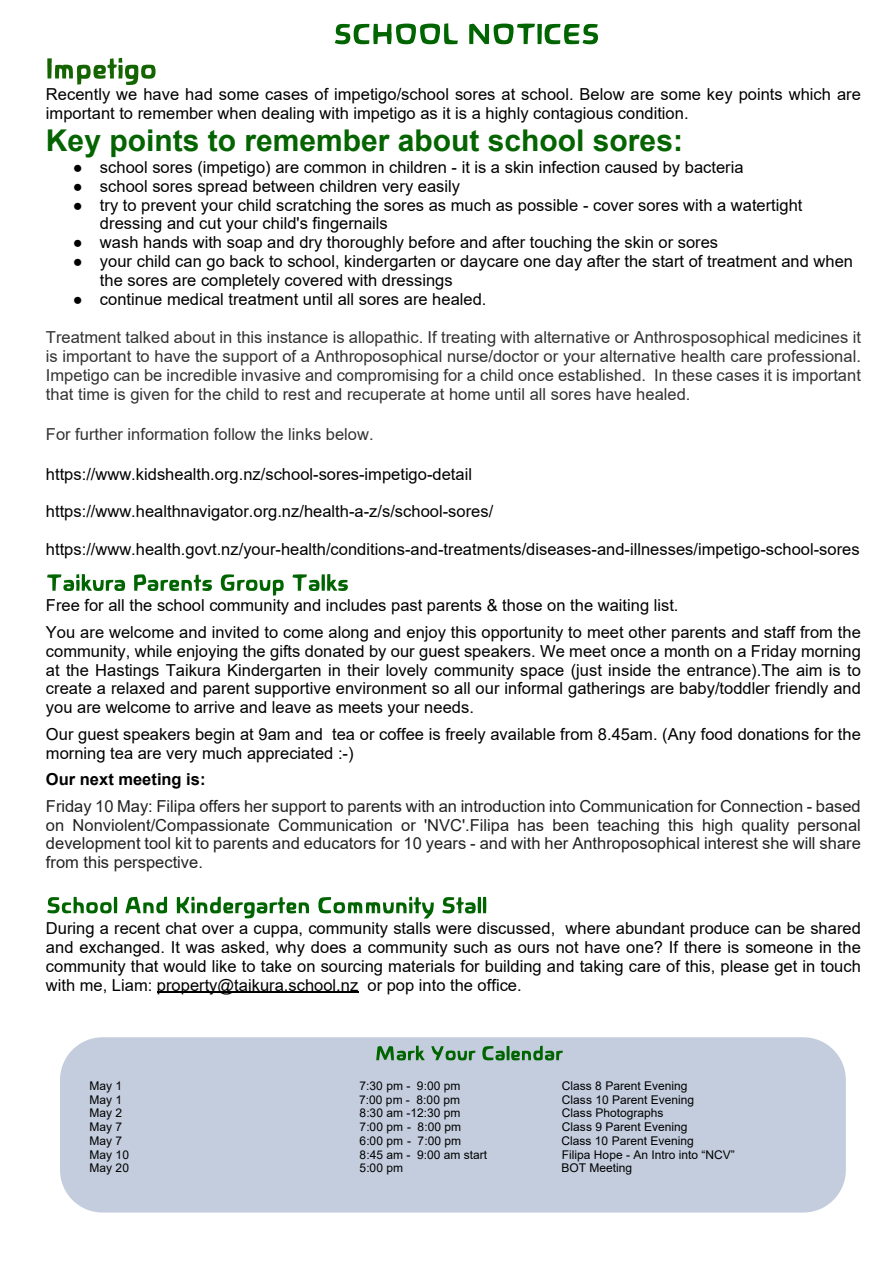
<style>
.page{position:relative;width:893px;height:1263px;background:#fff}
.page>*{position:absolute;margin:0;border:0;box-sizing:border-box;transform-origin:0 0}
.t1{font:700 30px "Arial";color:#046400}
.t2{font:16.5px/18.9px "Arial";color:#000}
.t3{font:16.5px/18.9px "Arial";color:#333;text-align:justify}
.t4{font:16.5px/18.9px "Arial";color:#222;text-align:justify}
.t5{font:700 16.5px "Arial";color:#000}
.t6{font:12px "Arial";color:#000}
</style>
<div class="page">
<svg style="left:47px;top:58px;width:109px;height:27px"></svg>
<svg style="left:47px;top:574px;width:78px;height:17px"></svg>
<svg style="left:134px;top:574px;width:78px;height:17px"></svg>
<svg style="left:221px;top:574px;width:63px;height:22px"></svg>
<svg style="left:292px;top:574px;width:56px;height:17px"></svg>
<svg style="left:47px;top:897px;width:70px;height:16px"></svg>
<svg style="left:125px;top:896px;width:42px;height:17px"></svg>
<svg style="left:177px;top:896px;width:132px;height:22px"></svg>
<svg style="left:318px;top:897px;width:116px;height:21px"></svg>
<svg style="left:442px;top:897px;width:44px;height:16px"></svg>
<hr style="left:157px;top:992px;width:201px;height:1px;background:#000">
<svg style="left:335px;top:23px;width:123px;height:21px"></svg>
<svg style="left:469px;top:24px;width:129px;height:20px"></svg>
<div style="left:59px;top:1036px;width:788px;height:178px;background:#c4cdde;border:2px solid #fff;border-radius:43px"></div>
<svg style="left:376px;top:1046px;width:49px;height:14px"></svg>
<svg style="left:431px;top:1046px;width:44px;height:14px"></svg>
<svg style="left:482px;top:1046px;width:81px;height:14px"></svg>
<p class="t2" style="left:46px;top:87px;width:816px">Recently we have had some cases of impetigo/school sores at school. Below are some key points which are important to remember when dealing with impetigo as it is a highly contagious condition.</p>
<h1 class="t1" style="left:46px;top:129px;width:639px">Key points to remember about school sores:</h1>
<p class="t2" style="left:73px;top:159px;width:672px">● school sores (impetigo) are common in children - it is a skin infection caused by bacteria</p>
<p class="t2" style="left:73px;top:178px;width:389px">● school sores spread between children very easily</p>
<p class="t2" style="left:100px;top:197px;width:704px;text-indent:-27px">● try to prevent your child scratching the sores as much as possible - cover sores with a watertight dressing and cut your child's fingernails</p>
<p class="t2" style="left:73px;top:235px;width:647px">● wash hands with soap and dry thoroughly before and after touching the skin or sores</p>
<p class="t2" style="left:100px;top:254px;width:755px;text-indent:-27px">● your child can go back to school, kindergarten or daycare one day after the start of treatment and when the sores are completely covered with dressings</p>
<p class="t2" style="left:73px;top:291px;width:415px">● continue medical treatment until all sores are healed.</p>
<p class="t3" style="left:46px;top:329px;width:816px">Treatment talked about in this instance is allopathic. If treating with alternative or Anthrosposophical medicines it is important to have the support of a Anthroposophical nurse/doctor or your alternative health care professional.<br>Impetigo can be incredible invasive and compromising for a child once established. In these cases it is important that time is given for the child to rest and recuperate at home until all sores have healed.</p>
<p class="t3" style="left:46px;top:426px;width:329px">For further information follow the links below.</p>
<p class="t2" style="left:46px;top:466px;width:428px">https://www.kidshealth.org.nz/school-sores-impetigo-detail</p>
<p class="t2" style="left:46px;top:504px;width:449px">https://www.healthnavigator.org.nz/health-a-z/s/school-sores/</p>
<p class="t2" style="left:46px;top:542px;width:815px">https://www.health.govt.nz/your-health/conditions-and-treatments/diseases-and-illnesses/impetigo-school-sores</p>
<p class="t2" style="left:46px;top:594px;width:816px;line-height:26.4px">Free for all the school community and includes past parents &amp; those on the waiting list.<br>You are welcome and invited to come along and enjoy this opportunity to meet other parents and staff from the</p>
<p class="t2" style="left:46px;top:643px;width:816px;text-align:justify">community, while enjoying the gifts donated by our guest speakers. We meet once a month on a Friday morning at the Hastings Taikura Kindergarten in their lovely community space (just inside the entrance).The aim is to create a relaxed and parent supportive environment so all our informal gatherings are baby/toddler friendly and you are welcome to arrive and leave as meets your needs.</p>
<p class="t2" style="left:46px;top:726px;width:816px">Our guest speakers begin at 9am and tea or coffee is freely available from 8.45am. (Any food donations for the morning tea are very much appreciated :-)</p>
<p class="t5" style="left:46px;top:773px;width:161px">Our next meeting is:</p>
<p class="t4" style="left:46px;top:798px;width:816px">Friday 10 May: Filipa offers her support to parents with an introduction into Communication for Connection - based on Nonviolent/Compassionate Communication or 'NVC'.Filipa has been teaching this high quality personal development tool kit to parents and educators for 10 years - and with her Anthroposophical interest she will share from this perspective.</p>
<p class="t2" style="left:46px;top:920px;width:816px;text-align:justify">During a recent chat over a cuppa, community stalls were discussed, where abundant produce can be shared and exchanged. It was asked, why does a community such as ours not have one? If there is someone in the community that would like to take on sourcing materials for building and taking care of this, please get in touch with me, Liam: property@taikura.school.nz or pop into the office.</p>
<p class="t6" style="left:90px;top:1081px;width:34px">May 1</p>
<p class="t6" style="left:360px;top:1081px;width:102px">7:30 pm - 9:00 pm</p>
<p class="t6" style="left:562px;top:1081px;width:127px">Class 8 Parent Evening</p>
<p class="t6" style="left:90px;top:1095px;width:34px">May 1</p>
<p class="t6" style="left:359px;top:1095px;width:102px">7:00 pm - 8:00 pm</p>
<p class="t6" style="left:562px;top:1095px;width:134px">Class 10 Parent Evening</p>
<p class="t6" style="left:90px;top:1108px;width:34px">May 2</p>
<p class="t6" style="left:360px;top:1108px;width:102px">8:30 am -12:30 pm</p>
<p class="t6" style="left:562px;top:1108px;width:103px">Class Photographs</p>
<p class="t6" style="left:90px;top:1122px;width:34px">May 7</p>
<p class="t6" style="left:360px;top:1122px;width:103px">7:00 pm - 8:00 pm</p>
<p class="t6" style="left:562px;top:1122px;width:127px">Class 9 Parent Evening</p>
<p class="t6" style="left:90px;top:1136px;width:34px">May 7</p>
<p class="t6" style="left:360px;top:1136px;width:103px">6:00 pm - 7:00 pm</p>
<p class="t6" style="left:562px;top:1136px;width:134px">Class 10 Parent Evening</p>
<p class="t6" style="left:90px;top:1150px;width:41px">May 10</p>
<p class="t6" style="left:360px;top:1150px;width:129px">8:45 am - 9:00 am start</p>
<p class="t6" style="left:562px;top:1150px;width:174px">Filipa Hope - An Intro into “NCV”</p>
<p class="t6" style="left:90px;top:1163px;width:41px">May 20</p>
<p class="t6" style="left:360px;top:1163px;width:45px">5:00 pm</p>
<p class="t6" style="left:562px;top:1163px;width:72px">BOT Meeting</p>
</div>
